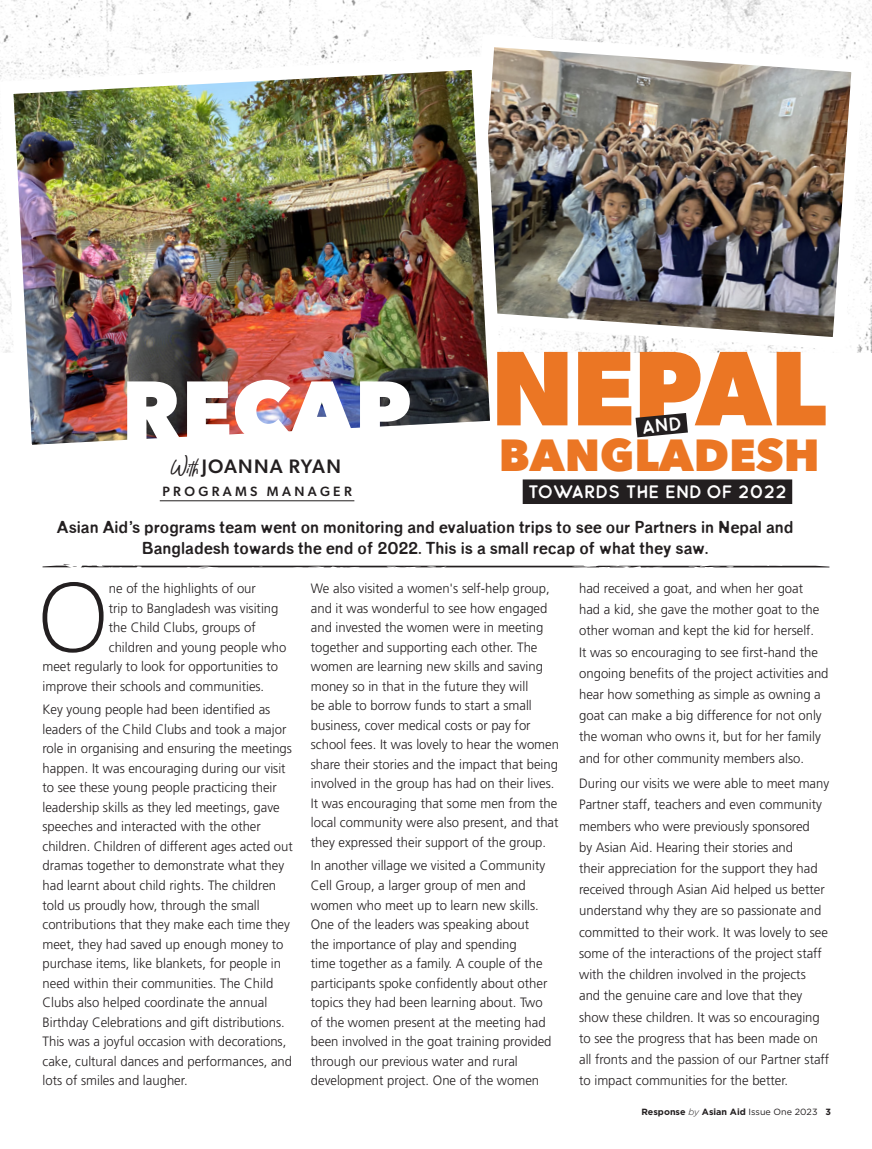
<style>
.page{position:relative;width:872px;height:1149px;background:#fff}
.page>*{position:absolute;margin:0;border:0;box-sizing:border-box;transform-origin:0 0}
.t1{font:700 106.35px "Gibson";color:#eb7624}
.t2{font:100 94.35px "Adelle";color:#231f20}
.t3{font:800 83.85px "Avenir Next";color:#fff}
.t4{font:800 44.85px "Avenir Next";color:#eb7624}
.t5{font:500 19.5px "Gibson";letter-spacing:.06em;color:#231f20}
.t6{font:18px "Buckwheat TC Sans";color:#fff}
.t7{font:16.5px/21px "Enrique Bold Round";color:#231f20;text-align:center}
.t8{font:300 13.5px/19.5px "Frutiger LT Std";color:#231f20}
.t9{font:500 13.5px "Gibson";letter-spacing:.25em;color:#231f20}
.t10{font:700 9px "Gotham";color:#231f20}
.s1{font-family:"Bahagia";font-weight:400;font-size:24px}
.s2{font-weight:300;font-style:italic}
.s3{font-weight:400}
</style>
<div class="page">
<img style="left:0;top:0;width:872px;height:352px">
<img style="left:456px;top:27px;width:415px;height:326px">
<svg style="left:43px;top:564px;width:786px;height:4px"></svg>
<img style="left:0;top:49px;width:510px;height:396px">
<hr style="left:160px;top:500px;width:194px;height:1px;background:#231f20">
<div style="left:522px;top:479px;width:270px;height:25px;background:#231f20"></div>
<svg style="left:635px;top:413px;width:53px;height:25px"></svg>
<p class="t1" style="left:492px;top:325px;width:336px">NEPAL</p>
<p class="t4" style="left:499px;top:427px;width:322px">BANGLADESH</p>
<p class="t3" style="left:122px;top:359px;width:292px">RECAP</p>
<p class="t5" style="left:171px;top:454px;width:172px"><span class="s1">With</span>JOANNA RYAN</p>
<p class="t9" style="left:162px;top:483px;width:191px">PROGRAMS MANAGER</p>
<p class="t6" style="left:528px;top:480px;width:260px">TOWARDS THE END OF 2022</p>
<p class="t7" style="left:57px;top:516px;width:738px">Asian Aid’s programs team went on monitoring and evaluation trips to see our Partners in Nepal and<br>Bangladesh towards the end of 2022. This is a small recap of what they saw.</p>
<p class="t2" style="left:37px;top:561px;width:73px">O</p>
<p class="t8" style="left:109px;top:578px;width:149px">ne of the highlights of our</p>
<p class="t8" style="left:109px;top:598px;width:171px">trip to Bangladesh was visiting</p>
<p class="t8" style="left:109px;top:617px;width:148px">the Child Clubs, groups of</p>
<p class="t8" style="left:109px;top:637px;width:179px">children and young people who</p>
<p class="t8" style="left:43px;top:656px;width:237px">meet regularly to look for opportunities to</p>
<p class="t8" style="left:43px;top:676px;width:223px">improve their schools and communities.</p>
<p class="t8" style="left:43px;top:700px;width:252px">Key young people had been identified as leaders of the Child Clubs and took a major role in organising and ensuring the meetings happen. It was encouraging during our visit to see these young people practicing their leadership skills as they led meetings, gave speeches and interacted with the other children. Children of different ages acted out dramas together to demonstrate what they had learnt about child rights. The children told us proudly how, through the small contributions that they make each time they meet, they had saved up enough money to purchase items, like blankets, for people in need within their communities. The Child Clubs also helped coordinate the annual Birthday Celebrations and gift distributions.<br>This was a joyful occasion with decorations, cake, cultural dances and performances, and lots of smiles and laugher.</p>
<p class="t8" style="left:311px;top:578px;width:250px">We also visited a women's self-help group, and it was wonderful to see how engaged and invested the women were in meeting together and supporting each other. The women are learning new skills and saving money so in that in the future they will<br>be able to borrow funds to start a small business, cover medical costs or pay for school fees. It was lovely to hear the women share their stories and the impact that being involved in the group has had on their lives.<br>It was encouraging that some men from the local community were also present, and that they expressed their support of the group.</p>
<p class="t8" style="left:311px;top:856px;width:242px">In another village we visited a Community Cell Group, a larger group of men and women who meet up to learn new skills.<br>One of the leaders was speaking about<br>the importance of play and spending<br>time together as a family. A couple of the participants spoke confidently about other topics they had been learning about. Two of the women present at the meeting had been involved in the goat training provided through our previous water and rural development project. One of the women</p>
<p class="t8" style="left:579px;top:577px;width:251px;line-height:21.1px">had received a goat, and when her goat<br>had a kid, she gave the mother goat to the other woman and kept the kid for herself.<br>It was so encouraging to see first-hand the ongoing benefits of the project activities and hear how something as simple as owning a goat can make a big difference for not only the woman who owns it, but for her family and for other community members also.</p>
<p class="t8" style="left:579px;top:772px;width:252px;line-height:21.1px">During our visits we were able to meet many Partner staff, teachers and even community members who were previously sponsored<br>by Asian Aid. Hearing their stories and<br>their appreciation for the support they had received through Asian Aid helped us better understand why they are so passionate and committed to their work. It was lovely to see some of the interactions of the project staff with the children involved in the projects and the genuine care and love that they show these children. It was so encouraging to see the progress that has been made on all fronts and the passion of our Partner staff to impact communities for the better.</p>
<p class="t10" style="left:641px;top:1105px;width:191px">Response <span class="s2">by</span> Asian Aid <span class="s3">Issue One 2023</span> 3</p>
</div>
